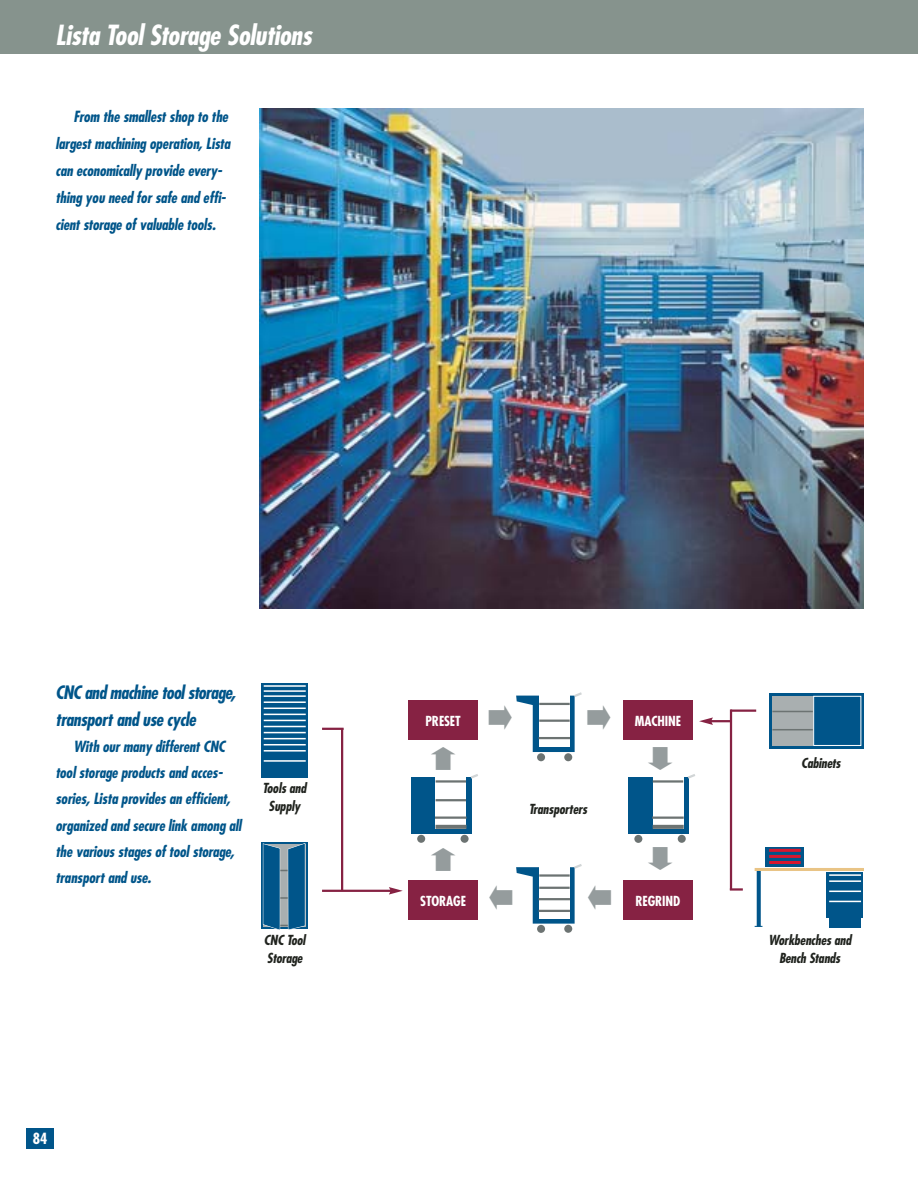
<style>
.page{position:relative;width:918px;height:1188px;background:#fff}
.page>*{position:absolute;margin:0;border:0;box-sizing:border-box;transform-origin:0 0}
.t1{font:italic 700 condensed 27px "Futura";color:#fff}
.t2{font:italic 700 condensed 18px/26.2px "Futura";color:#00558a}
.t3{font:italic 700 condensed 15px/26.2px "Futura";color:#00558a}
.t4{font:700 condensed 15px "Futura";color:#fff}
.t5{font:italic 700 condensed 13.5px/18px "Futura";color:#20231e;text-align:center}
.t6{font:700 condensed 13.5px "Futura";letter-spacing:-.01em;color:#fff}
</style>
<div class="page">
<div style="left:26px;top:1128px;width:28px;height:20px;background:#00558a"></div>
<img style="left:259px;top:108px;width:605px;height:500px">
<svg style="left:261px;top:683px;width:47px;height:95px;background:#0a5c8e"></svg>
<hr style="left:264px;top:685px;width:42px;height:2px;background:#fff">
<hr style="left:264px;top:690px;width:42px;height:2px;background:#fff">
<hr style="left:264px;top:695px;width:42px;height:2px;background:#fff">
<hr style="left:264px;top:701px;width:42px;height:2px;background:#fff">
<hr style="left:264px;top:708px;width:42px;height:1px;background:#fff">
<hr style="left:264px;top:714px;width:42px;height:1px;background:#fff">
<hr style="left:264px;top:720px;width:42px;height:1px;background:#fff">
<hr style="left:264px;top:726px;width:42px;height:1px;background:#fff">
<hr style="left:264px;top:732px;width:42px;height:1px;background:#fff">
<hr style="left:264px;top:738px;width:42px;height:1px;background:#fff">
<hr style="left:264px;top:744px;width:42px;height:1px;background:#fff">
<hr style="left:264px;top:750px;width:42px;height:2px;background:#fff">
<hr style="left:264px;top:760px;width:42px;height:2px;background:#fff">
<svg style="left:261px;top:842px;width:47px;height:87px"></svg>
<div style="left:264px;top:844px;width:42px;height:82px;background:linear-gradient(to bottom,#adb3b4,#abb1b2)"></div>
<hr style="left:270px;top:925px;width:30px;height:1px;background:#6c7372">
<hr style="left:270px;top:897px;width:30px;height:2px;background:#6c7372">
<hr style="left:270px;top:870px;width:30px;height:1px;background:#6c7372">
<svg style="left:263px;top:843px;width:17px;height:87px"></svg>
<svg style="left:288px;top:843px;width:17px;height:87px"></svg>
<svg style="left:769px;top:693px;width:95px;height:56px"></svg>
<div style="left:772px;top:696px;width:42px;height:50px;background:#a9afb0"></div>
<hr style="left:772px;top:711px;width:41px;height:1px;background:#6c7372">
<div style="left:814px;top:696px;width:47px;height:49px;background:#00558a"></div>
<div style="left:813px;top:696px;width:48px;height:50px;border:1px solid #fff"></div>
<hr style="left:772px;top:729px;width:41px;height:1px;background:#6c7372">
<svg style="left:757px;top:871px;width:4px;height:55px"></svg>
<hr style="left:755px;top:868px;width:109px;height:3px;background:#e9c486">
<div style="left:826px;top:872px;width:37px;height:46px;background:#00558a"></div>
<hr style="left:829px;top:874px;width:32px;height:2px;background:#fff">
<hr style="left:829px;top:880px;width:32px;height:2px;background:#fff">
<hr style="left:829px;top:891px;width:32px;height:1px;background:#fff">
<hr style="left:829px;top:901px;width:32px;height:1px;background:#fff">
<div style="left:829px;top:917px;width:32px;height:10px;background:#00558a"></div>
<div style="left:411px;top:778px;width:60px;height:56px;background:#00558a"></div>
<div style="left:436px;top:776px;width:30px;height:53px;background:#fff"></div>
<hr style="left:436px;top:780px;width:30px;height:3px;background:#6c7372">
<hr style="left:436px;top:799px;width:30px;height:2px;background:#6c7372">
<hr style="left:435px;top:817px;width:32px;height:2px;background:#6c7372">
<svg style="left:436px;top:825px;width:31px;height:4px"></svg>
<div style="left:417px;top:835px;width:8px;height:8px;background:#6c7372;border-radius:50%"></div>
<div style="left:461px;top:835px;width:8px;height:8px;background:#6c7372;border-radius:50%"></div>
<svg style="left:468px;top:774px;width:10px;height:7px"></svg>
<div style="left:537px;top:925px;width:8px;height:8px;background:#6c7372;border-radius:50%"></div>
<div style="left:564px;top:925px;width:8px;height:8px;background:#6c7372;border-radius:50%"></div>
<div style="left:537px;top:753px;width:8px;height:8px;background:#6c7372;border-radius:50%"></div>
<div style="left:564px;top:753px;width:8px;height:8px;background:#6c7372;border-radius:50%"></div>
<div style="left:628px;top:778px;width:61px;height:56px;background:#00558a"></div>
<div style="left:653px;top:776px;width:30px;height:53px;background:#fff"></div>
<hr style="left:653px;top:780px;width:30px;height:3px;background:#6c7372">
<hr style="left:652px;top:817px;width:32px;height:2px;background:#6c7372">
<svg style="left:653px;top:825px;width:31px;height:4px"></svg>
<div style="left:634px;top:835px;width:8px;height:8px;background:#6c7372;border-radius:50%"></div>
<div style="left:678px;top:835px;width:8px;height:8px;background:#6c7372;border-radius:50%"></div>
<svg style="left:685px;top:774px;width:10px;height:5px"></svg>
<hr style="left:322px;top:728px;width:22px;height:2px;background:#862243">
<hr style="left:322px;top:890px;width:70px;height:2px;background:#862243">
<svg style="left:389px;top:887px;width:14px;height:8px"></svg>
<hr style="left:341px;top:728px;width:2px;height:163px;background:#862243">
<div style="left:408px;top:880px;width:70px;height:39px;background:#862243"></div>
<div style="left:408px;top:700px;width:70px;height:39px;background:#862243"></div>
<div style="left:623px;top:700px;width:70px;height:39px;background:#862243"></div>
<div style="left:623px;top:880px;width:70px;height:39px;background:#862243"></div>
<div style="left:766px;top:847px;width:38px;height:20px;background:linear-gradient(to right,#00558a,#00558a)"></div>
<hr style="left:769px;top:861px;width:32px;height:3px;background:#d7172f">
<hr style="left:769px;top:855px;width:32px;height:3px;background:#d7172f">
<hr style="left:769px;top:849px;width:32px;height:3px;background:#d7172f">
<hr style="left:730px;top:710px;width:2px;height:180px;background:#862243">
<hr style="left:730px;top:710px;width:26px;height:2px;background:#862243">
<hr style="left:710px;top:720px;width:21px;height:2px;background:#862243">
<svg style="left:699px;top:717px;width:14px;height:8px"></svg>
<svg style="left:730px;top:888px;width:13px;height:3px"></svg>
<div style="left:0;top:0;width:918px;height:54px;background:#86938d"></div>
<svg style="left:516px;top:692px;width:66px;height:60px"></svg>
<svg style="left:516px;top:864px;width:66px;height:60px"></svg>
<h1 class="t1" style="left:56px;top:23px;width:262px">Lista ToolStorage Solutions</h1>
<p class="t3" style="left:56px;top:104px;width:179px;line-height:27px;text-indent:18px">From the smallestshop to the largestmachining operation, Lista can economically provide every&shy;thing you need forsafe and effi&shy;cientstorage ofvaluable tools.</p>
<p class="t2" style="left:56px;top:681px;width:182px">CNC and machine toolstorage, transportand use cycle</p>
<p class="t3" style="left:56px;top:735px;width:190px;text-indent:18px">With ourmany differentCNC toolstorage products and acces&shy;sories, Lista provides an efficient, organized and secure link among all the various stages oftoolstorage, transportand use.</p>
<p class="t5" style="left:262px;top:781px;width:48px">Tools and<br>Supply</p>
<p class="t5" style="left:264px;top:932px;width:45px;text-align:left">CNC Tool<br>Storage</p>
<p class="t4" style="left:33px;top:1132px;width:16px">84</p>
<p class="t6" style="left:426px;top:715px;width:37px">PRESET</p>
<p class="t6" style="left:635px;top:715px;width:48px">MACHINE</p>
<p class="t6" style="left:420px;top:895px;width:47px">STORAGE</p>
<p class="t5" style="left:529px;top:802px;width:62px">Transporters</p>
<p class="t6" style="left:636px;top:895px;width:46px">REGRIND</p>
<p class="t5" style="left:801px;top:755px;width:43px">Cabinets</p>
<p class="t5" style="left:768px;top:932px;width:87px">Workbenches and<br>Bench Stands</p>
</div>
